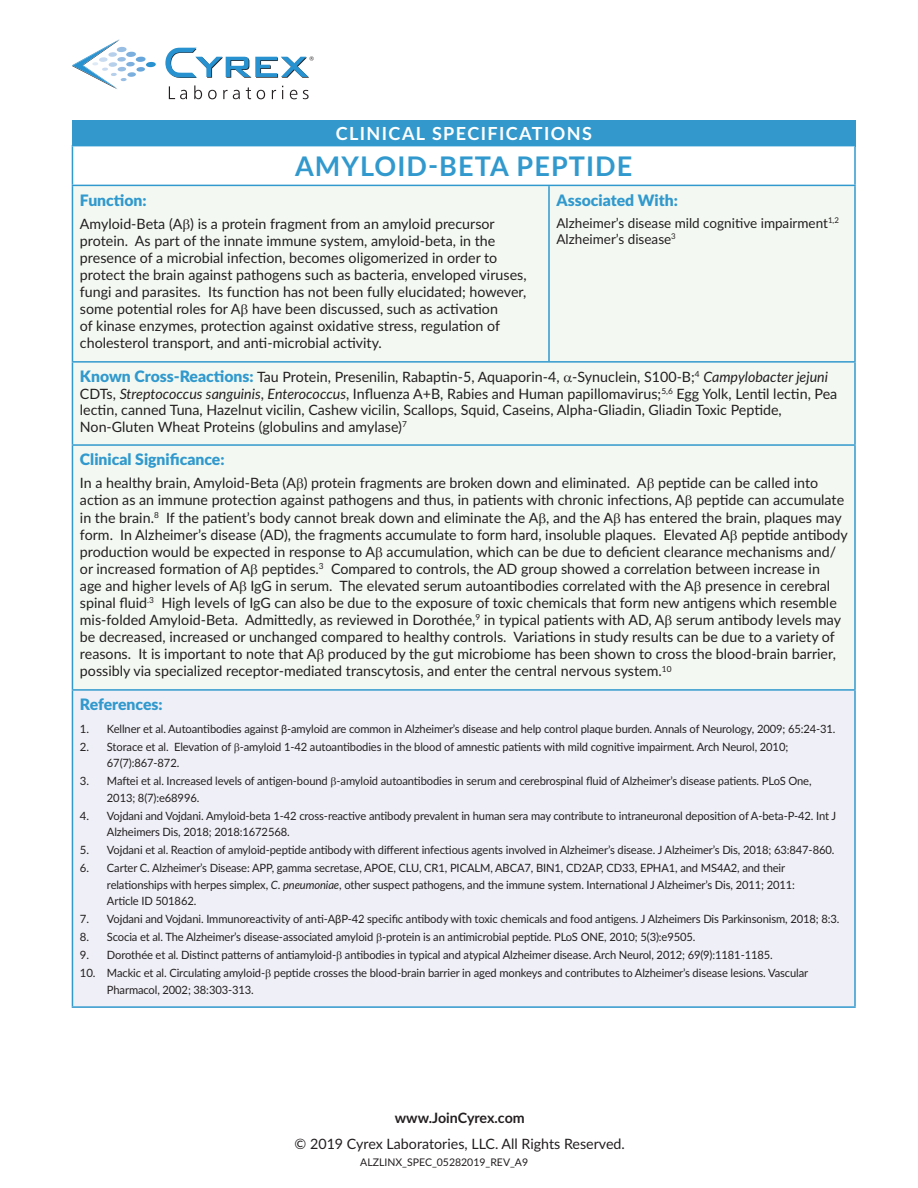
<style>
.page{position:relative;width:918px;height:1188px;background:#fff}
.page>*{position:absolute;margin:0;border:0;box-sizing:border-box;transform-origin:0 0}
.HEADLINE{font:700 27px "Lato";letter-spacing:.04em;color:#3199cd}
.t1{font:700 18px "Lato";letter-spacing:.08em;color:#fff}
.subhead{font:900 15.75px "Lato";color:#3199cd}
.Clinical_Significanc{font:14.25px/17.1px "Lato";color:#231f20}
.subhead-2{font:14.25px/16.5px "Lato";color:#231f20}
.t2{font:700 14.25px "Lato";letter-spacing:-.005em;color:#231f20}
.Associated_With{font:13.5px/16.2px "Lato";color:#231f20}
.t3{font:11.4px/16.5px "Lato";letter-spacing:-.01em;color:#231f20}
.t4{font:10.5px "Lato";color:#231f20}
.s1{font-weight:900;font-size:15.75px;color:#3199cd}
.s2{font-style:italic}
</style>
<div class="page">
<svg style="left:169px;top:86px;width:18px;height:13px"></svg>
<svg style="left:194px;top:85px;width:8px;height:14px"></svg>
<svg style="left:208px;top:90px;width:9px;height:9px"></svg>
<svg style="left:223px;top:90px;width:17px;height:9px"></svg>
<svg style="left:246px;top:87px;width:5px;height:12px"></svg>
<svg style="left:257px;top:90px;width:8px;height:9px"></svg>
<svg style="left:272px;top:90px;width:4px;height:9px"></svg>
<svg style="left:290px;top:90px;width:7px;height:9px"></svg>
<svg style="left:303px;top:90px;width:6px;height:9px"></svg>
<svg style="left:72px;top:39px;width:84px;height:50px"></svg>
<svg style="left:165px;top:48px;width:149px;height:30px"></svg>
<div style="left:72px;top:120px;width:784px;height:27px;background:#39c"></div>
<div style="left:72px;top:146px;width:783px;height:39px;background:#fff"></div>
<div style="left:73px;top:186px;width:781px;height:503px;background:#f3f9f2"></div>
<div style="left:72px;top:690px;width:783px;height:317px;background:#eff0f7"></div>
<hr style="left:72px;top:146px;width:1px;height:39px;background:#3199cd">
<hr style="left:854px;top:146px;width:2px;height:39px;background:#3199cd">
<hr style="left:72px;top:363px;width:1px;height:81px;background:#3199cd">
<hr style="left:854px;top:363px;width:2px;height:81px;background:#3199cd">
<hr style="left:72px;top:691px;width:1px;height:315px;background:#3199cd">
<hr style="left:854px;top:691px;width:2px;height:315px;background:#3199cd">
<hr style="left:72px;top:1006px;width:477px;height:2px;background:#3199cd">
<hr style="left:549px;top:1006px;width:307px;height:2px;background:#3199cd">
<hr style="left:72px;top:444px;width:477px;height:2px;background:#3199cd">
<hr style="left:72px;top:446px;width:1px;height:243px;background:#3199cd">
<hr style="left:549px;top:444px;width:307px;height:2px;background:#3199cd">
<hr style="left:854px;top:446px;width:2px;height:243px;background:#3199cd">
<hr style="left:72px;top:689px;width:477px;height:2px;background:#3199cd">
<hr style="left:549px;top:689px;width:307px;height:2px;background:#3199cd">
<hr style="left:72px;top:185px;width:477px;height:1px;background:#3199cd">
<hr style="left:72px;top:186px;width:1px;height:175px;background:#3199cd">
<hr style="left:549px;top:185px;width:307px;height:1px;background:#3199cd">
<hr style="left:548px;top:186px;width:2px;height:175px;background:#3199cd">
<hr style="left:854px;top:186px;width:2px;height:175px;background:#3199cd">
<hr style="left:72px;top:361px;width:477px;height:2px;background:#3199cd">
<hr style="left:549px;top:361px;width:307px;height:2px;background:#3199cd">
<svg style="left:183px;top:219px;width:7px;height:13px"></svg>
<svg style="left:241px;top:304px;width:7px;height:13px"></svg>
<svg style="left:564px;top:375px;width:8px;height:7px"></svg>
<svg style="left:297px;top:478px;width:6px;height:13px"></svg>
<svg style="left:648px;top:478px;width:6px;height:13px"></svg>
<svg style="left:686px;top:495px;width:6px;height:13px"></svg>
<svg style="left:539px;top:512px;width:7px;height:14px"></svg>
<svg style="left:614px;top:512px;width:6px;height:14px"></svg>
<svg style="left:731px;top:530px;width:6px;height:13px"></svg>
<svg style="left:376px;top:547px;width:6px;height:13px"></svg>
<svg style="left:240px;top:564px;width:17px;height:30px"></svg>
<svg style="left:695px;top:581px;width:6px;height:13px"></svg>
<svg style="left:665px;top:615px;width:7px;height:13px"></svg>
<svg style="left:317px;top:649px;width:7px;height:13px"></svg>
<p class="t1" style="left:336px;top:120px;width:258px">CLINICAL SPECIFICATIONS</p>
<p class="HEADLINE" style="left:295px;top:147px;width:339px">AMYLOID-BETA PEPTIDE</p>
<p class="subhead" style="left:80px;top:188px;width:68px">Function:</p>
<p class="Clinical_Significanc" style="left:80px;top:214px;width:448px">Amyloid-Beta (A ) is a protein fragment from an amyloid precursor protein. As part of the innate immune system, amyloid-beta, in the presence of a microbial infection, becomes oligomerized in order to protect the brain against pathogens such as bacteria, enveloped viruses, fungi and parasites. Its function has not been fully elucidated; however, some potential roles for A have been discussed, such as activation<br>of kinase enzymes, protection against oxidative stress, regulation of cholesterol transport, and anti-microbial activity.</p>
<p class="subhead" style="left:556px;top:188px;width:123px">Associated With:</p>
<p class="Associated_With" style="left:556px;top:214px;width:284px">Alzheimer’s disease mild cognitive impairment<sup>1,2<br></sup>Alzheimer’s disease<sup>3</sup></p>
<p class="subhead-2" style="left:80px;top:368px;width:759px"><span class="s1">Known Cross-Reactions:</span> Tau Protein, Presenilin, Rabaptin-5, Aquaporin-4, -Synuclein, S100-B;<sup>4</sup> <span class="s2">Campylobacter jejuni </span>CDTs, <span class="s2">Streptococcus sanguinis</span>, <span class="s2">Enterococcus</span>, Influenza A+B, Rabies and Human papillomavirus;<sup>5,6</sup> Egg Yolk, Lentil lectin, Pea lectin, canned Tuna, Hazelnut vicilin, Cashew vicilin, Scallops, Squid, Caseins, Alpha-Gliadin, Gliadin Toxic Peptide, Non-Gluten Wheat Proteins (globulins and amylase)<sup>7</sup></p>
<p class="subhead" style="left:80px;top:448px;width:146px">Clinical Significance:</p>
<p class="Clinical_Significanc" style="left:80px;top:474px;width:769px">In a healthy brain, Amyloid-Beta (A ) protein fragments are broken down and eliminated. A peptide can be called into action as an immune protection against pathogens and thus, in patients with chronic infections, A peptide can accumulate in the brain.<sup>8</sup> If the patient’s body cannot break down and eliminate the A , and the A has entered the brain, plaques may form. In Alzheimer’s disease (AD), the fragments accumulate to form hard, insoluble plaques. Elevated A peptide antibody production would be expected in response to A accumulation, which can be due to deficient clearance mechanisms and/ or increased formation of A peptides.<sup>3</sup> Compared to controls, the AD group showed a correlation between increase in<br>age and higher levels of A IgG in serum. The elevated serum autoantibodies correlated with the A presence in cerebral spinal fluid<sup>.3</sup> High levels of IgG can also be due to the exposure of toxic chemicals that form new antigens which resemble mis-folded Amyloid-Beta. Admittedly, as reviewed in Dorothée,<sup>9</sup> in typical patients with AD, A serum antibody levels may be decreased, increased or unchanged compared to healthy controls. Variations in study results can be due to a variety of reasons. It is important to note that A produced by the gut microbiome has been shown to cross the blood-brain barrier, possibly via specialized receptor-mediated transcytosis, and enter the central nervous system.<sup>10</sup></p>
<p class="subhead" style="left:80px;top:693px;width:84px">References:</p>
<p class="t3" style="left:80px;top:720px;width:757px">1. Kellner et al. Autoantibodies against β‐amyloid are common in Alzheimer’s disease and help control plaque burden. Annals of Neurology, 2009; 65:24-31.</p>
<p class="t3" style="left:107px;top:738px;width:683px;text-indent:-27px">2. Storace et al. Elevation of -amyloid 1-42 autoantibodies in the blood of amnestic patients with mild cognitive impairment. Arch Neurol, 2010;<br>67(7):867-872.</p>
<p class="t3" style="left:107px;top:772px;width:706px;text-indent:-27px">3. Maftei et al. Increased levels of antigen-bound -amyloid autoantibodies in serum and cerebrospinal fluid of Alzheimer’s disease patients. PLoS One,<br>2013; 8(7):e68996.</p>
<p class="t3" style="left:107px;top:807px;width:731px;text-indent:-27px">4. Vojdani and Vojdani. Amyloid-beta 1-42 cross-reactive antibody prevalent in human sera may contribute to intraneuronal deposition of A-beta-P-42. Int J<br>Alzheimers Dis, 2018; 2018:1672568.</p>
<p class="t3" style="left:80px;top:841px;width:756px">5. Vojdani et al. Reaction of amyloid-peptide antibody with different infectious agents involved in Alzheimer’s disease. J Alzheimer’s Dis, 2018; 63:847-860.</p>
<p class="t3" style="left:107px;top:859px;width:690px;text-indent:-27px">6. Carter C. Alzheimer’s Disease: APP, gamma secretase, APOE, CLU, CR1, PICALM, ABCA7, BIN1, CD2AP, CD33, EPHA1, and MS4A2, and their relationships with herpes simplex, <span class="s2">C</span>. <span class="s2">pneumoniae</span>, other suspect pathogens, and the immune system. International J Alzheimer’s Dis, 2011; 2011:<br>Article ID 501862.</p>
<p class="t3" style="left:80px;top:910px;width:761px">7. Vojdani and Vojdani. Immunoreactivity of anti-AβP-42 specific antibody with toxic chemicals and food antigens. J Alzheimers Dis Parkinsonism, 2018; 8:3.</p>
<p class="t3" style="left:80px;top:928px;width:617px">8. Scocia et al. The Alzheimer’s disease-associated amyloid -protein is an antimicrobial peptide. PLoS ONE, 2010; 5(3):e9505.</p>
<p class="t3" style="left:80px;top:946px;width:694px">9. Dorothée et al. Distinct patterns of antiamyloid- antibodies in typical and atypical Alzheimer disease. Arch Neurol, 2012; 69(9):1181-1185.</p>
<p class="t3" style="left:107px;top:964px;width:703px;text-indent:-27px">10. Mackic et al. Circulating amyloid- peptide crosses the blood-brain barrier in aged monkeys and contributes to Alzheimer’s disease lesions. Vascular<br>Pharmacol, 2002; 38:303-313.</p>
<p class="t2" style="left:395px;top:1107px;width:131px">www.JoinCyrex.com</p>
<p class="Clinical_Significanc" style="left:295px;top:1135px;width:332px">© 2019 Cyrex Laboratories, LLC. All Rights Reserved.</p>
<p class="t4" style="left:360px;top:1155px;width:169px">ALZLINX_SPEC_05282019_REV_A9</p>
</div>
